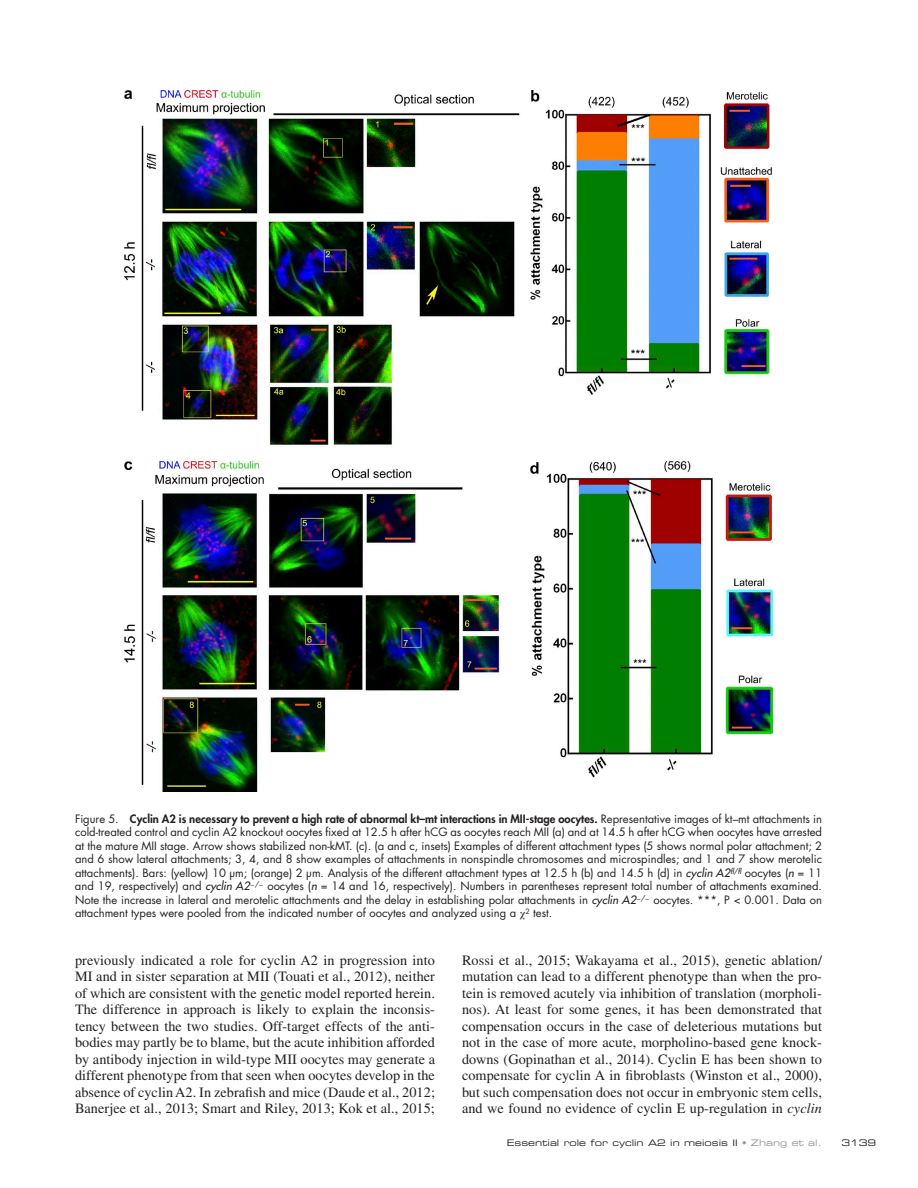
<style>
.page{position:relative;width:918px;height:1188px;background:#fff}
.page>*{position:absolute;margin:0;border:0;box-sizing:border-box;transform-origin:0 0}
.t1{font:14.25px/16.5px "Times LT Std";letter-spacing:.005em;color:#231f20;text-align:justify}
.t2{font:11.25px/13.5px "Futura Std";color:#231f20;text-align:justify}
.t3{font:9px "Eurostile LT Std Ex 2";color:#231f20}
.s1{font-weight:800}
.s2{font-weight:500;font-style:italic}
.s3{font-family:"STIX General"}
.s4{font-style:italic}
.s5{color:#949698}
</style>
<div class="page">
<img style="left:124px;top:90px;width:648px;height:701px">
<p class="t2" style="left:75px;top:812px;width:749px">Figure 5. <span class="s1">Cyclin A2 is necessary to prevent a high rate of abnormal kt–mt interactions in MII-stage oocytes.</span> Representative images of kt–mt attachments in cold-treated control and cyclin A2 knockout oocytes fixed at 12.5 h after hCG as oocytes reach MII (a) and at 14.5 h after hCG when oocytes have arrested at the mature MII stage. Arrow shows stabilized non-kMT. (c). (a and c, insets) Examples of different attachment types (5 shows normal polar attachment; 2 and 6 show lateral attachments; 3, 4, and 8 show examples of attachments in nonspindle chromosomes and microspindles; and 1 and 7 show merotelic attachments). Bars: (yellow) 10 µm; (orange) 2 µm. Analysis of the different attachment types at 12.5 h (b) and 14.5 h (d) in <span class="s2">cyclin A2</span><sup>fl/fl</sup> oocytes (<span class="s2">n</span> = 11 and 19, respectively) and <span class="s2">cyclin A2</span><sup>−</sup><sup>/</sup><sup>−</sup> oocytes (<span class="s2">n</span> = 14 and 16, respectively). Numbers in parentheses represent total number of attachments examined.<br>Note the increase in lateral and merotelic attachments and the delay in establishing polar attachments in <span class="s2">cyclin A2</span><sup>−</sup><sup>/</sup><sup>−</sup> oocytes. ***, P &lt; 0.001. Data on attachment types were pooled from the indicated number of oocytes and analyzed using a <span class="s3">χ</span><sup>2</sup> test.</p>
<p class="t1" style="left:75px;top:951px;width:362px">previously indicated a role for cyclin A2 in progression into MI and in sister separation at MII (Touati et al., 2012), neither of which are consistent with the genetic model reported herein.<br>The difference in approach is likely to explain the inconsis&shy;tency between the two studies. Off-target effects of the anti&shy;bodies may partly be to blame, but the acute inhibition afforded by antibody injection in wild-type MII oocytes may generate a different phenotype from that seen when oocytes develop in the absence of cyclin A2. In zebrafish and mice (Daude et al., 2012; Banerjee et al., 2013; Smart and Riley, 2013; Kok et al., 2015;</p>
<p class="t1" style="left:462px;top:951px;width:362px">Rossi et al., 2015; Wakayama et al., 2015), genetic ablation/ mutation can lead to a different phenotype than when the pro&shy;tein is removed acutely via inhibition of translation (morpholi&shy;nos). At least for some genes, it has been demonstrated that compensation occurs in the case of deleterious mutations but not in the case of more acute, morpholino-based gene knock&shy;downs (Gopinathan et al., 2014). Cyclin E has been shown to compensate for cyclin A in fibroblasts (Winston et al., 2000), but such compensation does not occur in embryonic stem cells, and we found no evidence of cyclin E up-regulation in <span class="s4">cyclin</span></p>
<p class="t3" style="left:507px;top:1136px;width:317px">Essential role for cyclin A2 in meiosis II <span class="s5">• Zhang et al.</span></p>
<p class="t3" style="left:841px;top:1136px;width:36px">3139</p>
</div>
